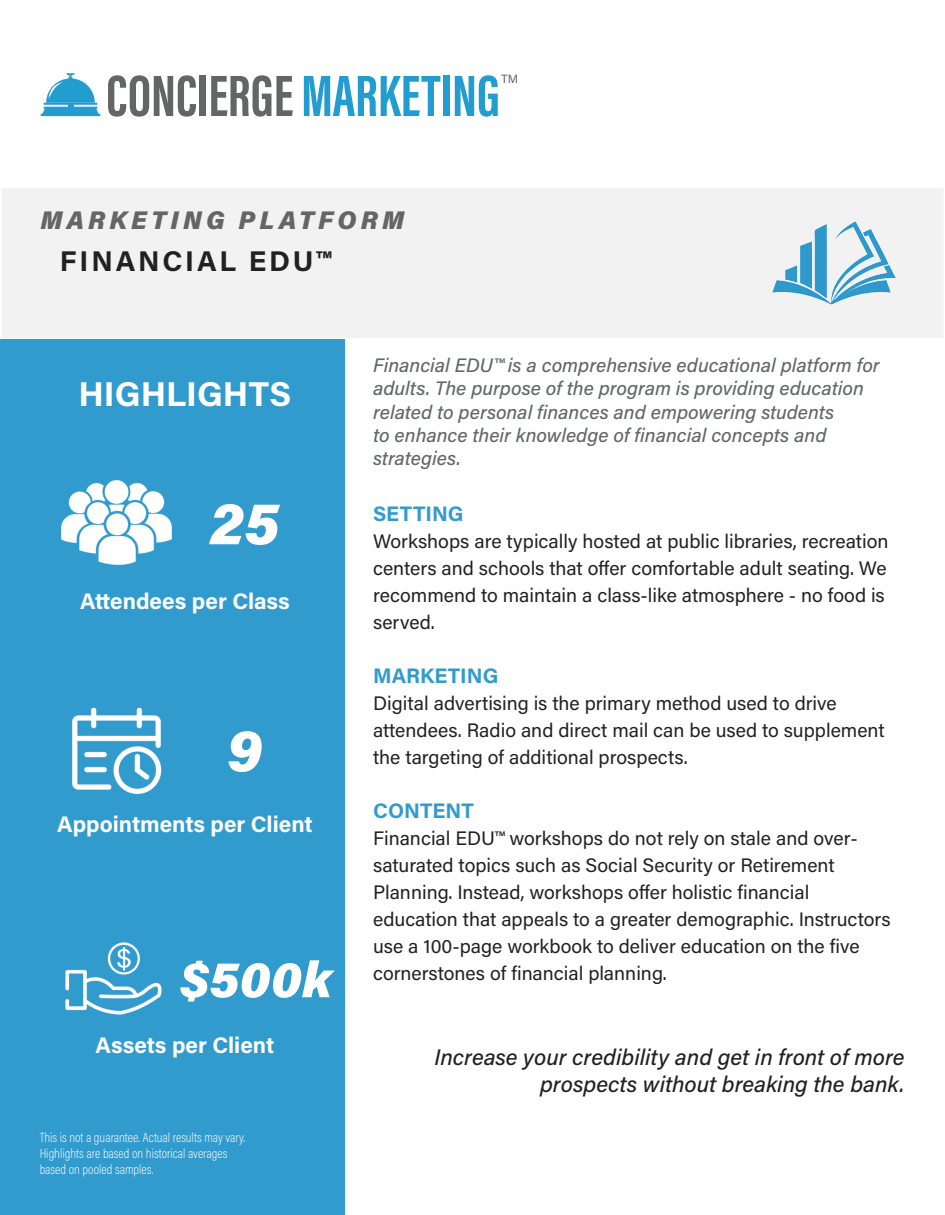
<style>
.page{position:relative;width:945px;height:1215px;background:#fff}
.page>*{position:absolute;margin:0;border:0;box-sizing:border-box;transform-origin:0 0}
.t1{font:700 60px "Acumin Pro Extra Cond";color:#646665}
.t2{font:italic 900 60px "Acumin Pro";color:#fff}
.t3{font:italic 900 51px "Acumin Pro";color:#fff}
.t4{font:700 34.5px "Acumin Pro";color:#fff}
.t5{font:700 28.5px "Acumin Pro";letter-spacing:.1em;color:#222121}
.t6{font:italic 900 25.5px "Acumin Pro";letter-spacing:.165em;color:#666565}
.t7{font:italic 500 22.5px/27px "Acumin Pro";color:#222121;text-align:right}
.t8{font:700 22.5px "Acumin Pro";color:#fff}
.t9{font:700 21px "Acumin Pro";color:#329bce}
.t10{font:19.5px/27px "Acumin Pro";color:#222121}
.t11{font:italic 500 19.5px/23.4px "Acumin Pro";color:#626767}
.t12{font:200 13.5px/16.2px "Acumin Pro Cond";color:#fff}
.t13{font:12px "Acumin Pro";color:#646665}
.s1{color:#239ccf}
</style>
<div class="page">
<hr style="left:40px;top:114px;width:60px;height:2px;background:#239ccf">
<svg style="left:42px;top:73px;width:57px;height:41px"></svg>
<div style="left:1px;top:187px;width:943px;height:152px;background:#f2f2f2"></div>
<div style="left:0;top:186px;width:945px;height:154px;border:2px solid #fff"></div>
<img style="left:772px;top:221px;width:124px;height:84px">
<div style="left:1px;top:340px;width:344px;height:875px;background:#329bce"></div>
<img style="left:61px;top:480px;width:111px;height:85px">
<img style="left:72px;top:707px;width:90px;height:87px">
<img style="left:65px;top:942px;width:97px;height:73px">
<h1 class="t1" style="left:106px;top:59px;width:395px">CONCIERGE<span class="s1">MARKETING</span></h1>
<p class="t13" style="left:501px;top:70px;width:19px">TM</p>
<h3 class="t6" style="left:40px;top:202px;width:365px">MARKETING PLATFORM</h3>
<h3 class="t5" style="left:60px;top:241px;width:272px">FINANCIAL EDU™</h3>
<h3 class="t4" style="left:78px;top:370px;width:215px">HIGHLIGHTS</h3>
<h1 class="t2" style="left:210px;top:480px;width:71px">25</h1>
<p class="t8" style="left:80px;top:585px;width:211px">Attendees per Class</p>
<h1 class="t2" style="left:227px;top:708px;width:37px">9</h1>
<p class="t8" style="left:57px;top:808px;width:257px">Appointments per Client</p>
<h2 class="t3" style="left:180px;top:943px;width:153px">$500k</h2>
<p class="t8" style="left:96px;top:1029px;width:180px">Assets per Client</p>
<p class="t12" style="left:40px;top:1129px;width:207px">This is not a guarantee. Actual results may vary.<br>Highlights are based on historical averages based on pooled samples.</p>
<p class="t11" style="left:373px;top:352px;width:508px">Financial EDU™ is a comprehensive educational platform for adults. The purpose of the program is providing education related to personal finances and empowering students<br>to enhance their knowledge of financial concepts and strategies.</p>
<p class="t9" style="left:373px;top:499px;width:92px">SETTING</p>
<p class="t10" style="left:373px;top:527px;width:517px">Workshops are typically hosted at public libraries, recreation centers and schools that offer comfortable adult seating. We recommend to maintain a class-like atmosphere - no food is served.</p>
<p class="t9" style="left:373px;top:661px;width:127px">MARKETING</p>
<p class="t10" style="left:373px;top:689px;width:513px">Digital advertising is the primary method used to drive attendees. Radio and direct mail can be used to supplement the targeting of additional prospects.</p>
<p class="t9" style="left:373px;top:796px;width:102px">CONTENT</p>
<p class="t10" style="left:373px;top:824px;width:519px">Financial EDU™ workshops do not rely on stale and over&shy;saturated topics such as Social Security or Retirement Planning. Instead, workshops offer holistic financial education that appeals to a greater demographic. Instructors use a 100-page workbook to deliver education on the five cornerstones of financial planning.</p>
<p class="t7" style="left:434px;top:1042px;width:472px">Increase your credibility and get in front of more prospects without breaking the bank.</p>
</div>
